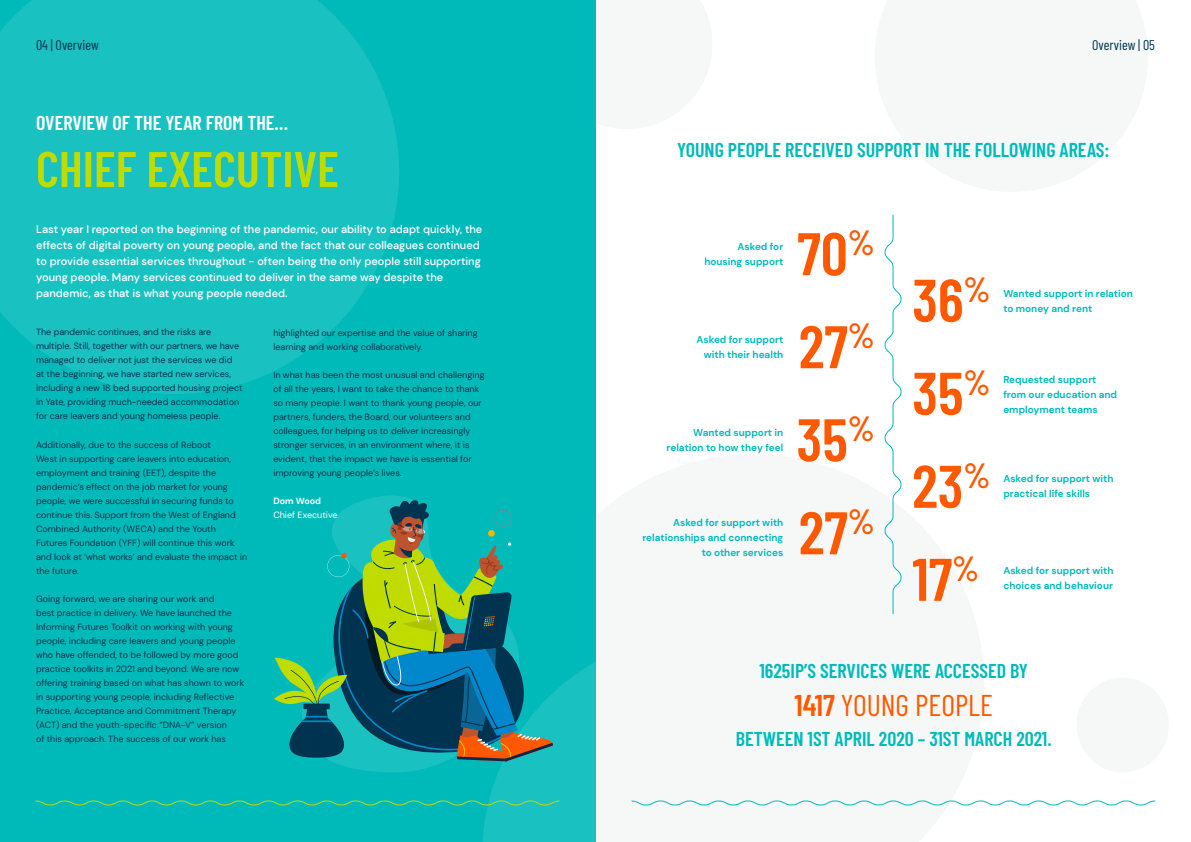
<style>
.page{position:relative;width:1191px;height:842px;background:#fff}
.page>*{position:absolute;margin:0;border:0;box-sizing:border-box;transform-origin:0 0}
.t1{font:600 60px "Barlow Condensed";color:#ff5900}
.t2{font:600 50px "Barlow Condensed";color:#bfdb00}
.t3{font:600 35px "Barlow Condensed";color:#ff5900}
.t4{font:30px "Barlow Condensed";color:#ff5900}
.t5{font:600 20px "Barlow Condensed";color:#00baba}
.t6{font:600 20px "Barlow Condensed";color:#fff}
.t7{font:14px "Barlow Condensed";color:#00334f}
.t8{font:500 11px/16px "DM Sans";color:#fff}
.t9{font:700 10px/15px "DM Sans";color:#00baba;text-align:right}
.t10{font:9px/14px "DM Sans";color:#00334f}
.t11{font:9px "DM Sans";color:#fff}
.t12{font:700 9px "DM Sans";color:#fff}
.s1{font-weight:600}
</style>
<div class="page">
<svg style="left:595px;top:0;width:1px;height:129px"></svg>
<div style="left:0;top:0;width:595px;height:842px;background:#00baba"></div>
<svg style="left:483px;top:661px;width:113px;height:181px;background:#17c0c0"></svg>
<svg style="left:332px;top:495px;width:187px;height:277px"></svg>
<svg style="left:274px;top:500px;width:279px;height:261px"></svg>
<svg style="left:0;top:0;width:399px;height:394px;background:#16c0c0"></svg>
<div style="left:1076px;top:677px;width:92px;height:95px;background:#f6f8f8;border-radius:50%"></div>
<svg style="left:35px;top:800px;width:525px;height:6px"></svg>
<svg style="left:631px;top:800px;width:525px;height:6px"></svg>
<svg style="left:884px;top:214px;width:18px;height:401px"></svg>
<h3 class="t7" style="left:36px;top:35px;width:64px">04 | Overview</h3>
<h3 class="t7" style="left:1092px;top:35px;width:64px">Overview | 05</h3>
<h3 class="t6" style="left:36px;top:108px;width:254px">OVERVIEW OF THE YEAR FROM THE…</h3>
<h2 class="t2" style="left:36px;top:133px;width:304px">CHIEF EXECUTIVE</h2>
<p class="t8" style="left:36px;top:221px;width:447px">Last year I reported on the beginning of the pandemic, our ability to adapt quickly, the effects of digital poverty on young people, and the fact that our colleagues continued to provide essential services throughout - often being the only people still supporting young people. Many services continued to deliver in the same way despite the pandemic, as that is what young people needed.</p>
<p class="t10" style="left:36px;top:325px;width:208px">The pandemic continues, and the risks are multiple. Still, together with our partners, we have managed to deliver not just the services we did at the beginning, we have started new services, including a new 18 bed supported housing project in Yate, providing much-needed accommodation for care leavers and young homeless people.</p>
<p class="t10" style="left:36px;top:437px;width:213px">Additionally, due to the success of Reboot<br>West in supporting care leavers into education, employment and training (EET), despite the pandemic’s effect on the job market for young people, we were successful in securing funds to continue this. Support from the West of England Combined Authority (WECA) and the Youth Futures Foundation (YFF) will continue this work and look at ‘what works’ and evaluate the impact in the future.</p>
<p class="t10" style="left:36px;top:591px;width:210px">Going forward, we are sharing our work and<br>best practice in delivery. We have launched the Informing Futures Toolkit on working with young people, including care leavers and young people who have offended, to be followed by more good practice toolkits in 2021 and beyond. We are now offering training based on what has shown to work in supporting young people, including Reflective Practice, Acceptance and Commitment Therapy (ACT) and the youth-specific “DNA-V” version<br>of this approach. The success of our work has</p>
<p class="t10" style="left:273px;top:325px;width:206px">highlighted our expertise and the value of sharing learning and working collaboratively.</p>
<p class="t10" style="left:273px;top:367px;width:213px">In what has been the most unusual and challenging of all the years, I want to take the chance to thank so many people. I want to thank young people, our partners, funders, the Board, our volunteers and colleagues, for helping us to deliver increasingly stronger services, in an environment where, it is evident, that the impact we have is essential for improving young people’s lives.</p>
<p class="t12" style="left:273px;top:495px;width:49px">Dom Wood</p>
<p class="t11" style="left:273px;top:509px;width:66px">Chief Executive</p>
<h3 class="t5" style="left:677px;top:136px;width:434px">YOUNG PEOPLE RECEIVED SUPPORT IN THE FOLLOWING AREAS:</h3>
<p class="t9" style="left:704px;top:239px;width:80px">Asked for housing support</p>
<h1 class="t1" style="left:797px;top:211px;width:79px">70<sup>%</sup></h1>
<p class="t9" style="left:696px;top:332px;width:88px">Asked for support with their health</p>
<h1 class="t1" style="left:798px;top:304px;width:78px">27<sup>%</sup></h1>
<p class="t9" style="left:666px;top:425px;width:118px">Wanted support in relation to how they feel</p>
<h1 class="t1" style="left:796px;top:397px;width:80px">35<sup>%</sup></h1>
<p class="t9" style="left:642px;top:515px;width:142px">Asked for support with relationships and connecting to other services</p>
<h1 class="t1" style="left:798px;top:490px;width:78px">27<sup>%</sup></h1>
<h1 class="t1" style="left:912px;top:257px;width:80px">36<sup>%</sup></h1>
<p class="t9" style="left:1003px;top:286px;width:131px">Wanted support in relation</p>
<p class="t9" style="left:1003px;top:301px;width:91px">to money and rent</p>
<h3 class="t3" style="left:963px;top:357px;width:29px">%</h3>
<h1 class="t1" style="left:912px;top:350px;width:53px">35</h1>
<p class="t9" style="left:1003px;top:372px;width:115px;text-align:left">Requested support from our education and</p>
<p class="t9" style="left:1003px;top:402px;width:96px">employment teams</p>
<h1 class="t1" style="left:912px;top:443px;width:80px">23<sup>%</sup></h1>
<p class="t9" style="left:1003px;top:471px;width:112px">Asked for support with</p>
<p class="t9" style="left:1003px;top:486px;width:88px">practical life skills</p>
<h1 class="t1" style="left:912px;top:536px;width:68px">17<sup>%</sup></h1>
<p class="t9" style="left:1003px;top:563px;width:112px;text-align:left">Asked for support with choices and behaviour</p>
<h3 class="t5" style="left:759px;top:657px;width:270px">1625IP’S SERVICES WERE ACCESSED BY</h3>
<h3 class="t4" style="left:794px;top:684px;width:200px"><span class="s1">1417</span> YOUNG PEOPLE</h3>
<h3 class="t5" style="left:736px;top:725px;width:317px">BETWEEN 1ST APRIL 2020 – 31ST MARCH 2021.</h3>
</div>
